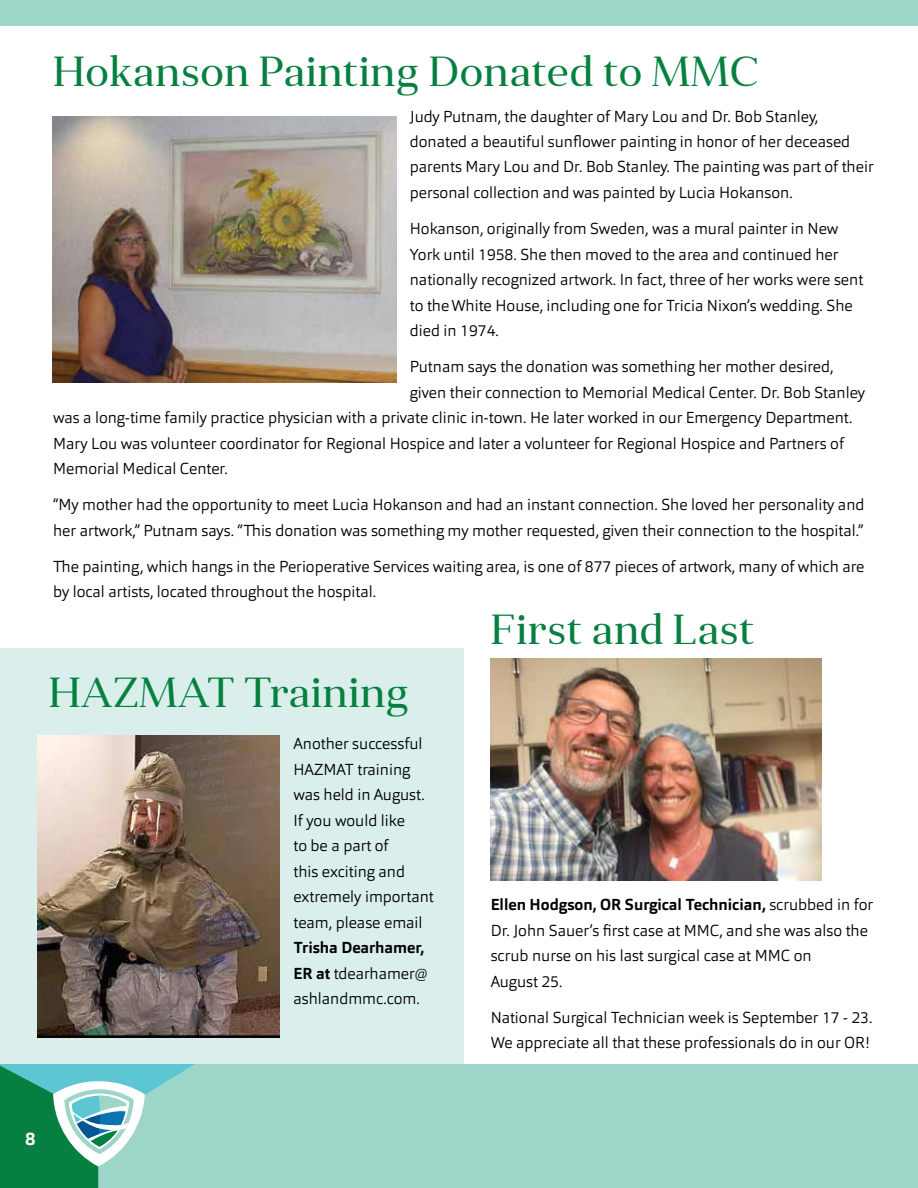
<style>
.page{position:relative;width:918px;height:1188px;background:#fff}
.page>*{position:absolute;margin:0;border:0;box-sizing:border-box;transform-origin:0 0}
.t1{font:42px "Anglecia Pro Title";color:#068040}
.t2{font:700 18px "Orgon";color:#fff}
.t3{font:300 15.75px/25.5px "Orgon";color:#000}
.s1{font-weight:700}
</style>
<div class="page">
<div style="left:288px;top:1064px;width:150px;height:124px;background:#9dd6c9"></div>
<div style="left:438px;top:1036px;width:480px;height:152px;background:#9dd6c9"></div>
<div style="left:0;top:0;width:918px;height:27px;background:#9dd6c9"></div>
<div style="left:0;top:27px;width:918px;height:1037px;background:#fff"></div>
<svg style="left:0;top:1064px;width:288px;height:124px;background:#77c1ae"></svg>
<div style="left:0;top:648px;width:463px;height:416px;background:#daefeb"></div>
<img style="left:53px;top:117px;width:343px;height:265px">
<img style="left:38px;top:736px;width:242px;height:302px">
<img style="left:491px;top:659px;width:331px;height:222px">
<h1 class="t1" style="left:53px;top:44px;width:708px">Hokanson Painting Donated to MMC</h1>
<p class="t3" style="left:410px;top:103px;width:465px">Judy Putnam, the daughter of Mary Lou and Dr. Bob Stanley, donated a beautiful sunflower painting in honor of her deceased parents Mary Lou and Dr. Bob Stanley. The painting was part of their personal collection and was painted by Lucia Hokanson.</p>
<p class="t3" style="left:410px;top:216px;width:455px">Hokanson, originally from Sweden, was a mural painter in New York until 1958. She then moved to the area and continued her nationally recognized artwork. In fact, three of her works were sent to the White House, including one for Tricia Nixon’s wedding. She died in 1974.</p>
<p class="t3" style="left:410px;top:354px;width:425px">Putnam says the donation was something her mother desired,</p>
<p class="t3" style="left:410px;top:379px;width:457px">given their connection to Memorial Medical Center. Dr. Bob Stanley</p>
<p class="t3" style="left:53px;top:405px;width:801px">was a long-time family practice physician with a private clinic in-town. He later worked in our Emergency Department.</p>
<p class="t3" style="left:53px;top:430px;width:792px">Mary Lou was volunteer coordinator for Regional Hospice and later a volunteer for Regional Hospice and Partners of</p>
<p class="t3" style="left:53px;top:456px;width:176px">Memorial Medical Center.</p>
<p class="t3" style="left:53px;top:492px;width:813px">“My mother had the opportunity to meet Lucia Hokanson and had an instant connection. She loved her personality and her artwork,” Putnam says. “This donation was something my mother requested, given their connection to the hospital.”</p>
<p class="t3" style="left:53px;top:553px;width:813px">The painting, which hangs in the Perioperative Services waiting area, is one of 877 pieces of artwork, many of which are by local artists, located throughout the hospital.</p>
<h1 class="t1" style="left:49px;top:665px;width:362px">HAZMAT Training</h1>
<p class="t3" style="left:293px;top:731px;width:142px">Another successful<br>HAZMAT training was held in August.<br>If you would like<br>to be a part of<br>this exciting and extremely important team, please email</p>
<p class="t3" style="left:293px;top:935px;width:136px"><span class="s1">Trisha Dearhamer,<br>ER at</span> tdearhamer@ ashlandmmc.com.</p>
<h1 class="t1" style="left:491px;top:602px;width:266px">First and Last</h1>
<p class="t3" style="left:491px;top:892px;width:384px"><span class="s1">Ellen Hodgson, OR Surgical Technician,</span> scrubbed in for Dr. John Sauer’s first case at MMC, and she was also the scrub nurse on his last surgical case at MMC on<br>August 25.</p>
<p class="t3" style="left:491px;top:1004px;width:383px">National Surgical Technician week is September 17 - 23.<br>We appreciate all that these professionals do in our OR!</p>
<p class="t2" style="left:25px;top:1127px;width:12px">8</p>
</div>
